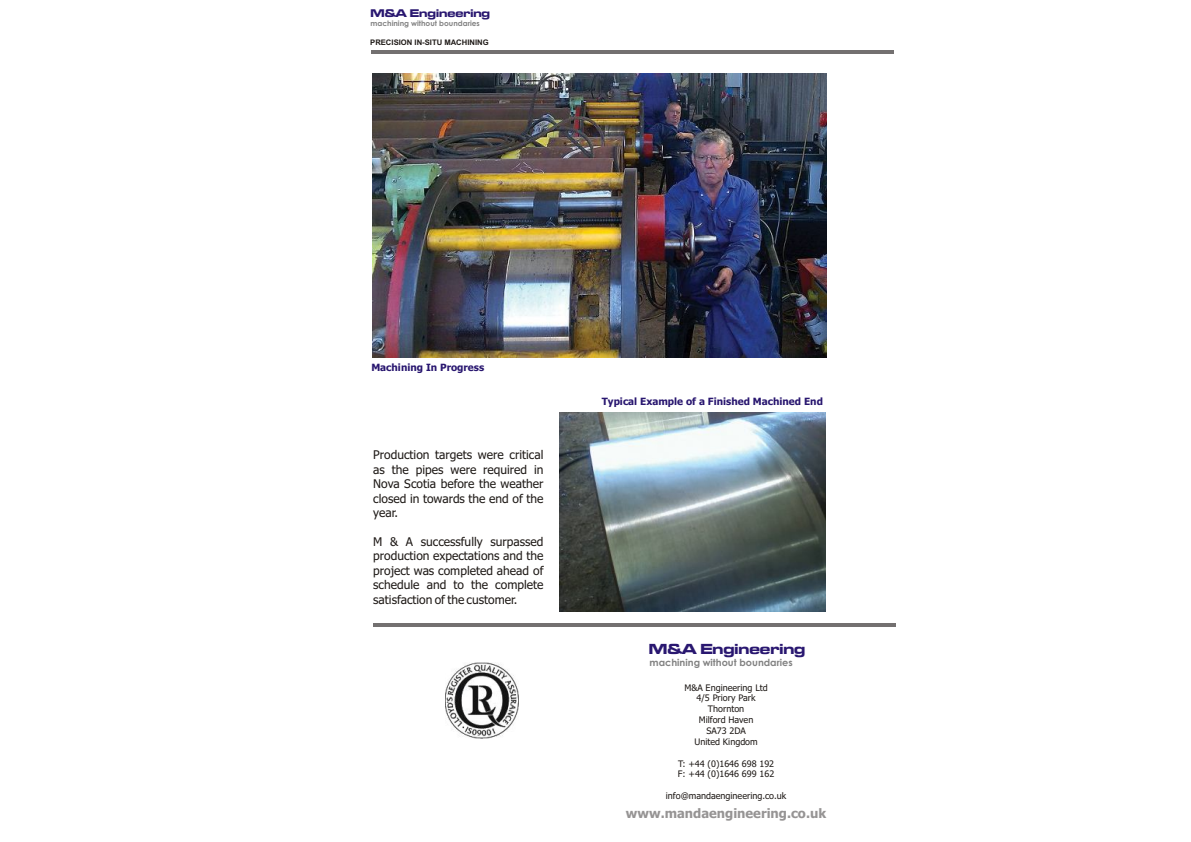
<style>
.page{position:relative;width:1191px;height:842px;background:#fff}
.page>*{position:absolute;margin:0;border:0;box-sizing:border-box;transform-origin:0 0}
.t1{font:15.2px "Microgramma DEE Bold Exte";color:#291770}
.t2{font:700 13px "Tahoma";color:#969494}
.t3{font:12px/14.5px "Tahoma";color:#1f1a17;text-align:justify}
.t4{font:11.6px "Microgramma DEE Bold Exte";color:#291770}
.t5{font:700 10px "Tahoma";color:#291770}
.t6{font:700 9.7px "Century Gothic";color:#828282}
.t7{font:9px/10.9px "Tahoma";color:#1f1a17;text-align:center}
.t8{font:700 7.7px "Arial";color:#1f1a17}
.t9{font:700 7.4px "Century Gothic";color:#828282}
</style>
<div class="page">
<img style="left:446px;top:663px;width:73px;height:76px">
<hr style="left:371px;top:50px;width:523px;height:4px;background:#737070">
<hr style="left:373px;top:623px;width:523px;height:4px;background:#737070">
<img style="left:559px;top:412px;width:266px;height:200px">
<img style="left:373px;top:73px;width:453px;height:285px">
<p class="t4" style="left:370px;top:8px;width:121px">M&amp;A Engineering</p>
<p class="t8" style="left:370px;top:39px;width:120px">PRECISION IN-SITU MACHINING</p>
<p class="t9" style="left:370px;top:20px;width:111px">machining without boundaries</p>
<p class="t5" style="left:371px;top:364px;width:114px">Machining In Progress</p>
<p class="t3" style="left:373px;top:448px;width:172px">Production targets were critical as the pipes were required in Nova Scotia before the weather closed in towards the end of the year.</p>
<p class="t3" style="left:373px;top:535px;width:172px">M &amp; A successfully surpassed production expectations and the project was completed ahead of schedule and to the complete satisfaction of the customer.</p>
<p class="t5" style="left:602px;top:397px;width:223px">Typical Example of a Finished Machined End</p>
<p class="t1" style="left:649px;top:642px;width:158px">M&amp;A Engineering</p>
<p class="t6" style="left:649px;top:658px;width:145px">machining without boundaries</p>
<p class="t7" style="left:684px;top:683px;width:85px">M&amp;A Engineering Ltd<br>4/5 Priory Park<br>Thornton<br>Milford Haven<br>SA73 2DA<br>United Kingdom</p>
<p class="t7" style="left:678px;top:759px;width:98px;text-align:left">T: +44 (0)1646 698 192<br>F: +44 (0)1646 699 162</p>
<p class="t7" style="left:666px;top:791px;width:122px">info@mandaengineering.co.uk</p>
<p class="t2" style="left:626px;top:808px;width:202px">www.mandaengineering.co.uk</p>
</div>
